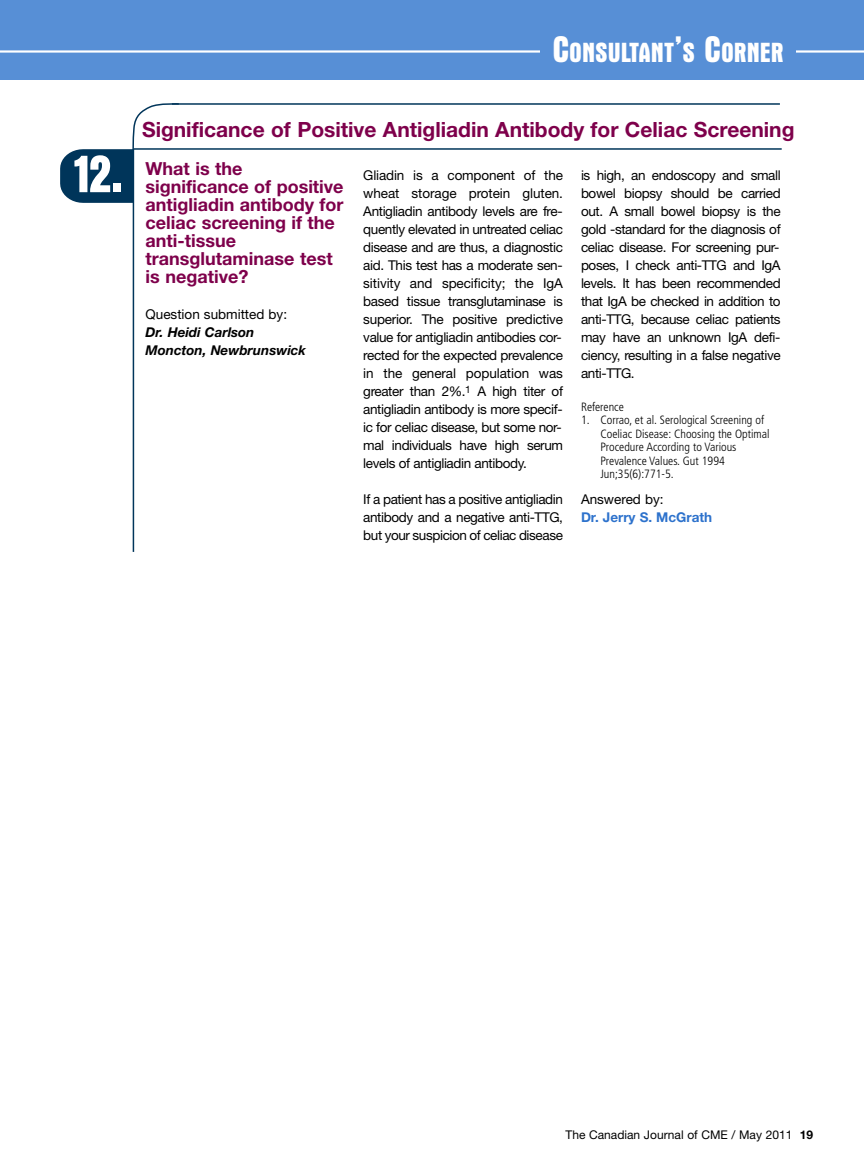
<style>
.page{position:relative;width:864px;height:1175px;background:#fff}
.page>*{position:absolute;margin:0;border:0;box-sizing:border-box;transform-origin:0 0}
.t1{font:700 condensed 54.45px "Aurora BT";color:#fff}
.t2{font:700 condensed 28.2px "Aurora BT";color:#fff}
.t3{font:700 21px "Helvetica Neue";color:#7e004b}
.t4{font:700 18px/18px "Helvetica Neue";color:#7e004b}
.t5{font:13.5px/18px "Helvetica Neue";letter-spacing:-.03em;color:#000;text-align:justify}
.t6{font:italic 700 13.5px/18px "Helvetica Neue";color:#000}
.t7{font:13.5px "Helvetica Neue";color:#000}
.t8{font:700 13.5px "Helvetica Neue";color:#2d72cc}
.t9{font:300 condensed 12px/13.5px "Frutiger";color:#000}
.t10{font:12px "Helvetica Neue";color:#000}
.s1{font-size:37.5px}
.s2{font-weight:700}
</style>
<div class="page">
<div style="left:0;top:0;width:864px;height:80px;background:#578fd6"></div>
<hr style="left:0;top:50px;width:864px;height:3px;background:#fff">
<div style="left:540px;top:26px;width:256px;height:48px;background:#578fd6"></div>
<hr style="left:172px;top:103px;width:608px;height:2px;background:#00355a">
<hr style="left:133px;top:149px;width:1px;height:403px;background:#00355a">
<hr style="left:133px;top:148px;width:649px;height:2px;background:#00355a">
<svg style="left:60px;top:103px;width:120px;height:100px"></svg>
<h2 class="t2" style="left:552px;top:35px;width:233px"><span class="s1">C</span>ONSULTANT<span class="s1">’</span>S <span class="s1">C</span>ORNER</h2>
<h1 class="t1" style="left:75px;top:141px;width:50px">12.</h1>
<h3 class="t3" style="left:142px;top:122px;width:654px">Significance of Positive Antigliadin Antibody for Celiac Screening</h3>
<h3 class="t4" style="left:146px;top:161px;width:200px">What is the significance of positive antigliadin antibody for celiac screening if the anti-tissue transglutaminase test is negative?</h3>
<p class="t7" style="left:146px;top:309px;width:143px">Question submitted by:</p>
<p class="t6" style="left:146px;top:324px;width:162px">Dr. Heidi Carlson<br>Moncton, Newbrunswick</p>
<p class="t5" style="left:363px;top:168px;width:201px">Gliadin is a component of the wheat storage protein gluten.<br>Antigliadin antibody levels are fre&shy;quently elevated in untreated celiac disease and are thus, a diagnostic aid. This test has a moderate sen&shy;sitivity and specificity; the IgA based tissue transglutaminase is superior. The positive predictive value for antigliadin antibodies cor&shy;rected for the expected prevalence in the general population was greater than 2%.<sup>1</sup> A high titer of antigliadin antibody is more specif&shy;ic for celiac disease, but some nor&shy;mal individuals have high serum levels of antigliadin antibody.</p>
<p class="t5" style="left:363px;top:492px;width:201px">If a patient has a positive antigliadin antibody and a negative anti-TTG, but your suspicion of celiac disease</p>
<p class="t5" style="left:581px;top:168px;width:201px">is high, an endoscopy and small bowel biopsy should be carried out. A small bowel biopsy is the gold -standard for the diagnosis of celiac disease. For screening pur&shy;poses, I check anti-TTG and IgA levels. It has been recommended that IgA be checked in addition to anti-TTG, because celiac patients may have an unknown IgA defi&shy;ciency, resulting in a false negative anti-TTG.</p>
<p class="t9" style="left:581px;top:400px;width:44px">Reference</p>
<p class="t9" style="left:600px;top:414px;width:171px;text-indent:-19px">1. Corrao, et al. Serological Screening of<br>Coeliac Disease: Choosing the Optimal<br>Procedure According to Various<br>Prevalence Values. Gut 1994<br>Jun;35(6):771-5.</p>
<p class="t7" style="left:581px;top:494px;width:84px">Answered by:</p>
<p class="t8" style="left:581px;top:512px;width:133px">Dr. Jerry S. McGrath</p>
<p class="t10" style="left:566px;top:1130px;width:249px">The Canadian Journal of CME / May 2011 <span class="s2">19</span></p>
</div>
